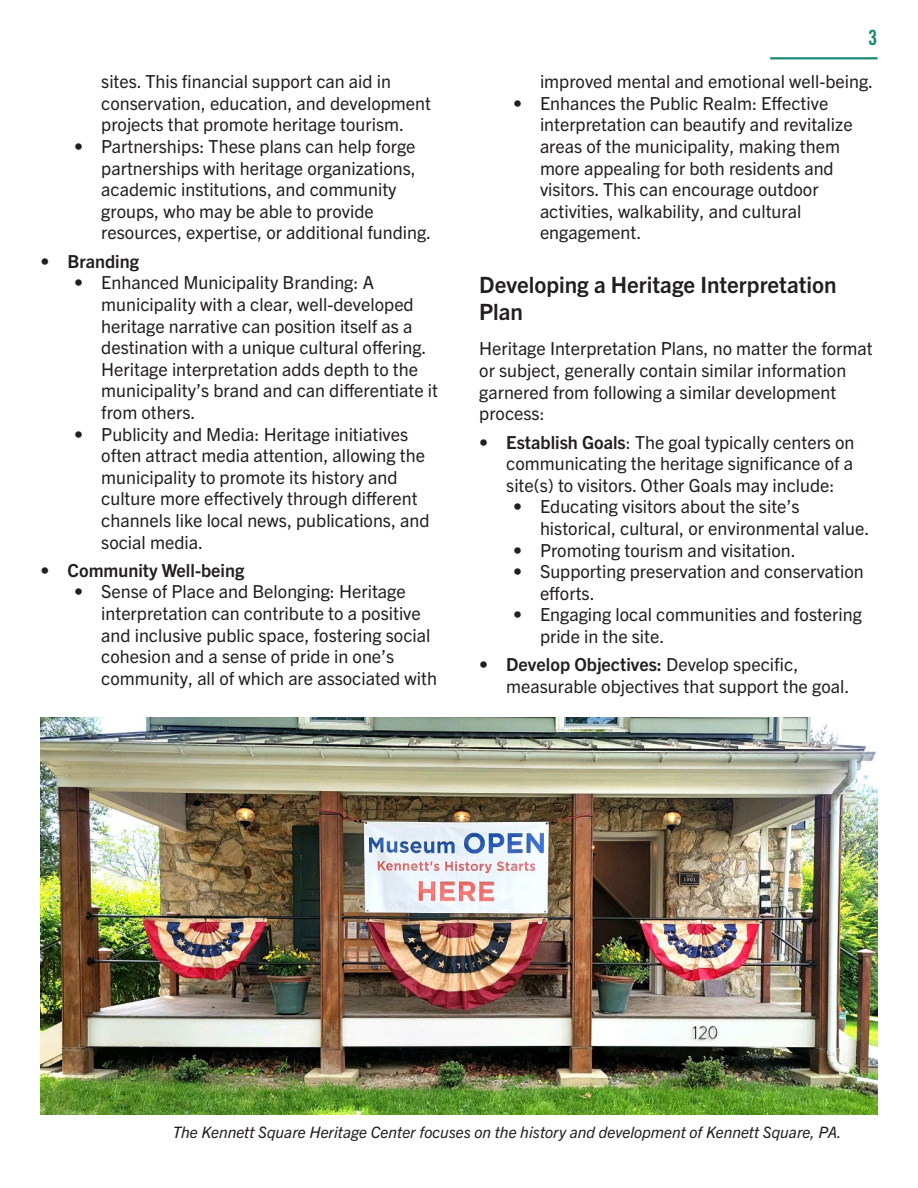
<style>
.page{position:relative;width:918px;height:1188px;background:#fff}
.page>*{position:absolute;margin:0;border:0;box-sizing:border-box;transform-origin:0 0}
.Section_headings{font:700 22.5px/27px "Trade Gothic Next LT Pro";color:#231f20}
.t1{font:21px "Trade Gothic LT Std Bd Cn 20";color:#198a79}
.t2{font:18px/21.6px "Trade Gothic Next LT Pro";color:#231f20}
.t3{font:700 18px "Trade Gothic Next LT Pro";color:#231f20}
.t4{font:italic 15.75px "Trade Gothic Next LT Pro";color:#231f20}
.s1{font-weight:700}
</style>
<div class="page">
<hr style="left:770px;top:57px;width:107px;height:2px;background:#198a79">
<img style="left:40px;top:717px;width:838px;height:398px">
<p class="t2" style="left:101px;top:70px;width:331px">sites. This financial support can aid in conservation, education, and development projects that promote heritage tourism.</p>
<p class="t2" style="left:101px;top:134px;width:332px;text-indent:-27px">• Partnerships: These plans can help forge partnerships with heritage organizations, academic institutions, and community groups, who may be able to provide resources, expertise, or additional funding.</p>
<p class="t3" style="left:40px;top:249px;width:100px">• Branding</p>
<p class="t2" style="left:101px;top:271px;width:338px;text-indent:-27px">• Enhanced Municipality Branding: A municipality with a clear, well-developed heritage narrative can position itself as a destination with a unique cultural offering.<br>Heritage interpretation adds depth to the municipality’s brand and can differentiate it from others.</p>
<p class="t2" style="left:101px;top:422px;width:330px;text-indent:-27px">• Publicity and Media: Heritage initiatives often attract media attention, allowing the municipality to promote its history and culture more effectively through different channels like local news, publications, and social media.</p>
<p class="t3" style="left:40px;top:558px;width:205px">• Community Well-being</p>
<p class="t2" style="left:101px;top:580px;width:337px;text-indent:-27px">• Sense of Place and Belonging: Heritage interpretation can contribute to a positive and inclusive public space, fostering social cohesion and a sense of pride in one’s community, all of which are associated with</p>
<p class="t1" style="left:868px;top:25px;width:11px">3</p>
<p class="t2" style="left:540px;top:70px;width:335px">improved mental and emotional well-being.</p>
<p class="t2" style="left:540px;top:91px;width:314px;text-indent:-27px">• Enhances the Public Realm: Effective interpretation can beautify and revitalize areas of the municipality, making them more appealing for both residents and visitors. This can encourage outdoor activities, walkability, and cultural engagement.</p>
<p class="Section_headings" style="left:479px;top:270px;width:359px">Developing a Heritage Interpretation<br>Plan</p>
<p class="t2" style="left:479px;top:337px;width:395px">Heritage Interpretation Plans, no matter the format or subject, generally contain similar information garnered from following a similar development process:</p>
<p class="t2" style="left:506px;top:430px;width:350px;text-align:justify;text-indent:-27px"><span class="s1">• Establish Goals</span>: The goal typically centers on communicating the heritage significance of a site(s) to visitors. Other Goals may include:</p>
<p class="t2" style="left:540px;top:495px;width:331px;text-indent:-27px">• Educating visitors about the site’s historical, cultural, or environmental value.</p>
<p class="t2" style="left:513px;top:538px;width:284px">• Promoting tourism and visitation.</p>
<p class="t2" style="left:540px;top:560px;width:325px;text-indent:-27px">• Supporting preservation and conservation efforts.</p>
<p class="t2" style="left:540px;top:603px;width:323px;text-indent:-27px">• Engaging local communities and fostering pride in the site.</p>
<p class="t2" style="left:506px;top:653px;width:345px;text-indent:-27px"><span class="s1">• Develop Objectives:</span> Develop specific, measurable objectives that support the goal.</p>
<p class="t4" style="left:173px;top:1121px;width:670px">The Kennett Square Heritage Center focuses on the history and development of Kennett Square, PA.</p>
</div>
